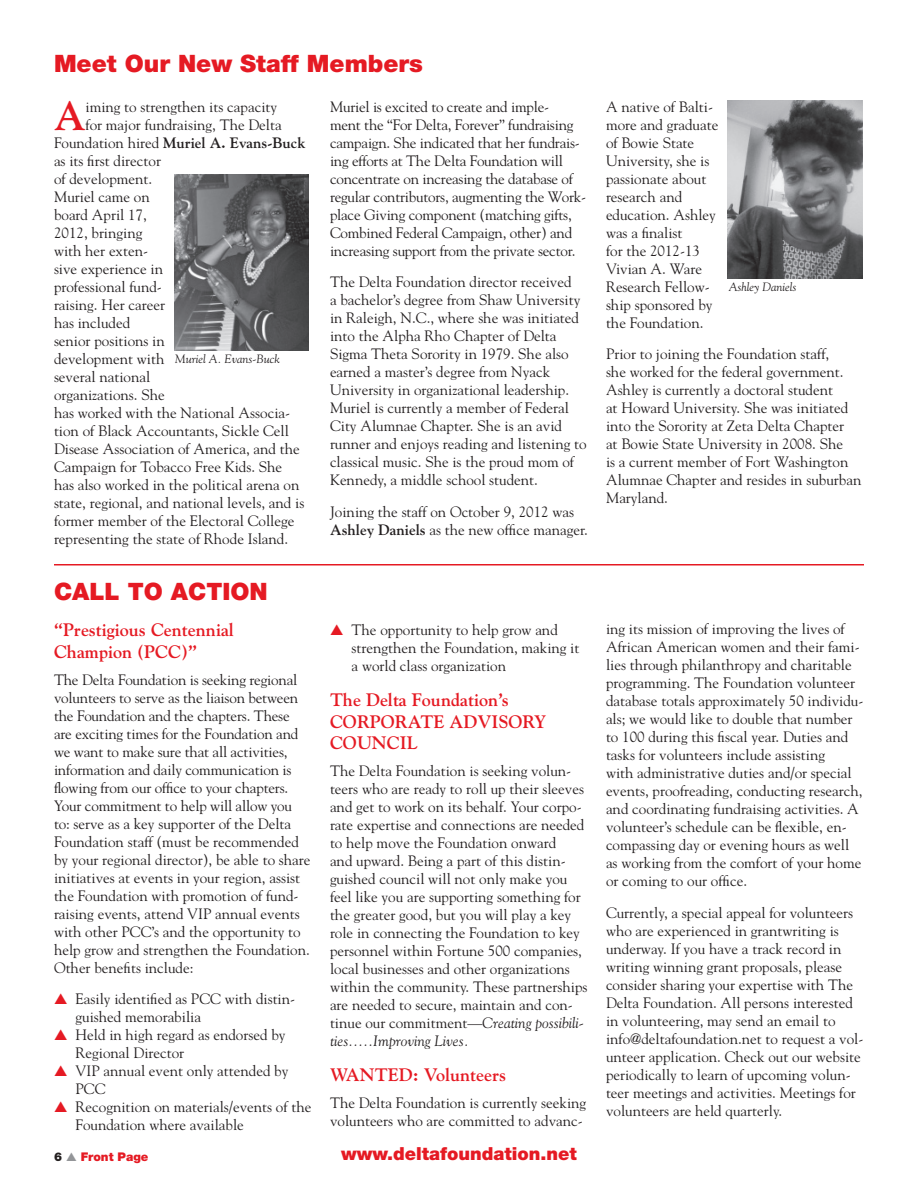
<style>
.page{position:relative;width:918px;height:1188px;background:#fff}
.page>*{position:absolute;margin:0;border:0;box-sizing:border-box;transform-origin:0 0}
.t1{font:700 40.5px "Goudy";color:#e51a23}
.t2{font:900 24px "Helvetica Neue";color:#e51a23}
.t3{font:700 18px/21.6px "Goudy";color:#e51a23}
.t4{font:900 18px "Helvetica Neue";color:#e51a23}
.t5{font:15px/18px "Goudy";color:#231f20}
.t6{font:700 15px "Goudy";color:#231f20}
.t7{font:italic 12px "Goudy";color:#231f20}
.t8{font:900 12px "Helvetica Neue";color:#e51a23}
.s1{font-weight:400}
.s2{color:#e51a23}
.s3{font-weight:700}
.s4{font-style:italic}
.s5{color:#231f20}
.s6{color:#939598}
</style>
<div class="page">
<hr style="left:54px;top:564px;width:810px;height:2px;background:#e51a23">
<img style="left:174px;top:175px;width:135px;height:176px">
<img style="left:728px;top:101px;width:134px;height:177px">
<h2 class="t2" style="left:54px;top:55px;width:370px">Meet Our New Staff Members</h2>
<h1 class="t1" style="left:54px;top:100px;width:33px">A</h1>
<p class="t5" style="left:86px;top:99px;width:193px">iming to strengthen its capacity</p>
<p class="t5" style="left:86px;top:117px;width:198px">for major fundraising, The Delta</p>
<p class="t6" style="left:54px;top:137px;width:253px"><span class="s1">Foundation hired</span> Muriel A. Evans-Buck</p>
<p class="t5" style="left:54px;top:153px;width:109px">as its first director</p>
<p class="t5" style="left:54px;top:171px;width:100px">of development.</p>
<p class="t5" style="left:54px;top:189px;width:97px">Muriel came on</p>
<p class="t5" style="left:54px;top:207px;width:94px">board April 17,</p>
<p class="t5" style="left:54px;top:225px;width:90px">2012, bringing</p>
<p class="t5" style="left:54px;top:243px;width:96px">with her exten-</p>
<p class="t5" style="left:54px;top:261px;width:111px">sive experience in</p>
<p class="t5" style="left:54px;top:279px;width:109px">professional fund-</p>
<p class="t5" style="left:54px;top:297px;width:113px">raising. Her career</p>
<p class="t5" style="left:54px;top:315px;width:78px">has included</p>
<p class="t5" style="left:54px;top:333px;width:112px">senior positions in</p>
<p class="t5" style="left:54px;top:351px;width:112px">development with</p>
<p class="t5" style="left:54px;top:369px;width:98px">several national</p>
<p class="t5" style="left:54px;top:387px;width:112px">organizations. She</p>
<p class="t5" style="left:54px;top:405px;width:238px">has worked with the National Associa-</p>
<p class="t5" style="left:54px;top:423px;width:236px">tion of Black Accountants, Sickle Cell</p>
<p class="t5" style="left:54px;top:441px;width:247px">Disease Association of America, and the</p>
<p class="t5" style="left:54px;top:459px;width:230px">Campaign for Tobacco Free Kids. She</p>
<p class="t5" style="left:54px;top:477px;width:247px">has also worked in the political arena on</p>
<p class="t5" style="left:54px;top:495px;width:252px">state, regional, and national levels, and is</p>
<p class="t5" style="left:54px;top:513px;width:242px">former member of the Electoral College</p>
<p class="t5" style="left:54px;top:531px;width:236px">representing the state of Rhode Island.</p>
<p class="t7" style="left:175px;top:354px;width:106px">Muriel A. Evans-Buck</p>
<h2 class="t2" style="left:54px;top:583px;width:215px">CALL TO ACTION</h2>
<p class="t3" style="left:54px;top:621px;width:181px">“Prestigious Centennial<br>Champion (PCC)”</p>
<p class="t5" style="left:54px;top:672px;width:258px">The Delta Foundation is seeking regional volunteers to serve as the liaison between the Foundation and the chapters. These are exciting times for the Foundation and we want to make sure that all activities, information and daily communication is flowing from our office to your chapters.<br>Your commitment to help will allow you to: serve as a key supporter of the Delta Foundation staff (must be recommended by your regional director), be able to share initiatives at events in your region, assist the Foundation with promotion of fund&shy;raising events, attend VIP annual events with other PCC’s and the opportunity to help grow and strengthen the Foundation.<br>Other benefits include:</p>
<p class="t5" style="left:76px;top:991px;width:221px;text-indent:-22px"><span class="s2">▲</span> Easily identified as PCC with distin&shy;guished memorabilia</p>
<p class="t5" style="left:76px;top:1027px;width:211px;text-indent:-22px"><span class="s2">▲</span> Held in high regard as endorsed by<br>Regional Director</p>
<p class="t5" style="left:76px;top:1063px;width:214px;text-indent:-22px"><span class="s2">▲</span> VIP annual event only attended by<br>PCC</p>
<p class="t5" style="left:76px;top:1099px;width:237px;text-indent:-22px"><span class="s2">▲</span> Recognition on materials/events of the<br>Foundation where available</p>
<p class="t5" style="left:330px;top:99px;width:258px">Muriel is excited to create and imple-<br>ment the “For Delta, Forever” fundraising campaign. She indicated that her fundrais&shy;ing efforts at The Delta Foundation will concentrate on increasing the database of regular contributors, augmenting the Work&shy;place Giving component (matching gifts, Combined Federal Campaign, other) and increasing support from the private sector.</p>
<p class="t5" style="left:330px;top:274px;width:258px">The Delta Foundation director received<br>a bachelor’s degree from Shaw University in Raleigh, N.C., where she was initiated into the Alpha Rho Chapter of Delta Sigma Theta Sorority in 1979. She also earned a master’s degree from Nyack University in organizational leadership.<br>Muriel is currently a member of Federal City Alumnae Chapter. She is an avid runner and enjoys reading and listening to classical music. She is the proud mom of Kennedy, a middle school student.</p>
<p class="t5" style="left:330px;top:504px;width:260px">Joining the staff on October 9, 2012 was<br><span class="s3">Ashley Daniels</span> as the new office manager.</p>
<p class="t5" style="left:352px;top:622px;width:229px;text-indent:-22px"><span class="s2">▲</span> The opportunity to help grow and strengthen the Foundation, making it a world class organization</p>
<p class="t3" style="left:330px;top:690px;width:218px">The Delta Foundation’s<br>CORPORATE ADVISORY<br>COUNCIL</p>
<p class="t5" style="left:330px;top:763px;width:259px">The Delta Foundation is seeking volun&shy;teers who are ready to roll up their sleeves and get to work on its behalf. Your corpo&shy;rate expertise and connections are needed to help move the Foundation onward<br>and upward. Being a part of this distin&shy;guished council will not only make you feel like you are supporting something for the greater good, but you will play a key role in connecting the Foundation to key personnel within Fortune 500 companies, local businesses and other organizations within the community. These partnerships are needed to secure, maintain and con&shy;tinue our commitment—<span class="s4">Creating possibili&shy;ties…..Improving Lives.</span></p>
<p class="t3" style="left:330px;top:1066px;width:178px">WANTED: Volunteers</p>
<p class="t5" style="left:330px;top:1095px;width:258px">The Delta Foundation is currently seeking volunteers who are committed to advanc-</p>
<p class="t8" style="left:54px;top:1152px;width:96px"><span class="s5">6</span> <span class="s6">▲</span> Front Page</p>
<p class="t4" style="left:341px;top:1147px;width:237px">www.deltafoundation.net</p>
<p class="t5" style="left:606px;top:99px;width:114px">A native of Balti&shy;more and graduate of Bowie State<br>University, she is passionate about research and education. Ashley was a finalist<br>for the 2012-13<br>Vivian A. Ware<br>Research Fellow&shy;ship sponsored by the Foundation.</p>
<p class="t5" style="left:606px;top:346px;width:257px">Prior to joining the Foundation staff,<br>she worked for the federal government.<br>Ashley is currently a doctoral student<br>at Howard University. She was initiated into the Sorority at Zeta Delta Chapter<br>at Bowie State University in 2008. She<br>is a current member of Fort Washington Alumnae Chapter and resides in suburban Maryland.</p>
<p class="t7" style="left:729px;top:282px;width:69px">Ashley Daniels</p>
<p class="t5" style="left:606px;top:621px;width:259px">ing its mission of improving the lives of African American women and their fami&shy;lies through philanthropy and charitable programming. The Foundation volunteer database totals approximately 50 individu&shy;als; we would like to double that number to 100 during this fiscal year. Duties and tasks for volunteers include assisting<br>with administrative duties and/or special events, proofreading, conducting research, and coordinating fundraising activities. A volunteer’s schedule can be flexible, en&shy;compassing day or evening hours as well as working from the comfort of your home or coming to our office.</p>
<p class="t5" style="left:606px;top:905px;width:259px">Currently, a special appeal for volunteers who are experienced in grantwriting is underway. If you have a track record in writing winning grant proposals, please consider sharing your expertise with The Delta Foundation. All persons interested in volunteering, may send an email to info@deltafoundation.net to request a vol&shy;unteer application. Check out our website periodically to learn of upcoming volun&shy;teer meetings and activities. Meetings for volunteers are held quarterly.</p>
</div>
